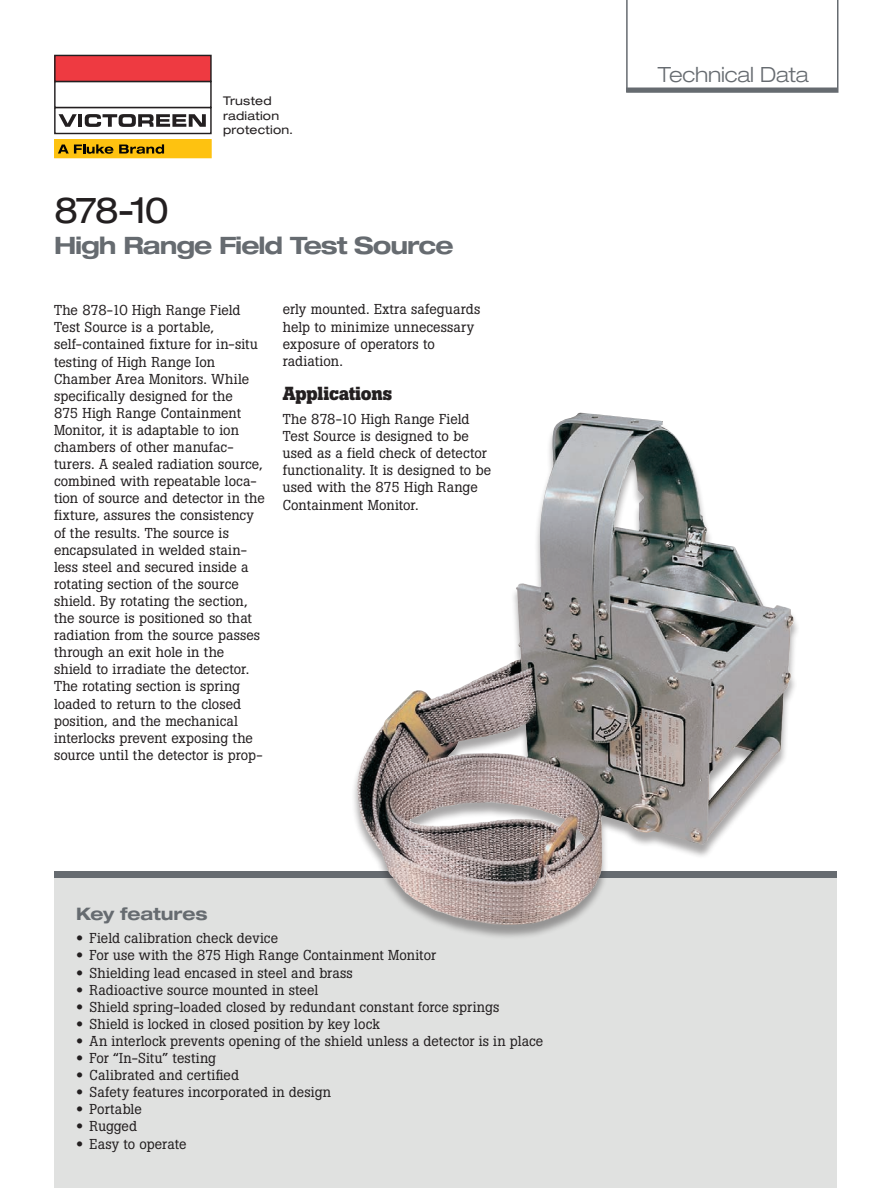
<style>
.page{position:relative;width:891px;height:1188px;background:#fff}
.page>*{position:absolute;margin:0;border:0;box-sizing:border-box;transform-origin:0 0}
.Product_number{font:expanded 36px "Helvetica Neue LT Pro";color:#231f20}
.Product_name{font:700 expanded 24px "Helvetica Neue LT Pro";letter-spacing:-.04em;color:#666b70}
.t1{font:300 expanded 21px "Helvetica Neue LT Pro";letter-spacing:-.01em;color:#666b70}
._1st_level_Subhead{font:700 18.75px "Boton Pro";letter-spacing:-.015em;color:#231f20}
.Gray_subhead{font:700 expanded 17.25px "Helvetica Neue LT Pro";letter-spacing:-.005em;color:#666b70}
.Body_1st_para{font:14.25px/17.1px "Boton Pro";letter-spacing:.005em;color:#231f20}
.Body_bulleted{font:14.25px "Boton Pro";letter-spacing:.005em;color:#231f20}
.t2{font:expanded 12px/14.4px "Helvetica Neue LT Pro";letter-spacing:.015em;color:#231f20}
.s1{font-family:"Helvetica Neue LT Pro";font-stretch:expanded}
</style>
<div class="page">
<svg style="left:626px;top:0;width:212px;height:93px"></svg>
<hr style="left:626px;top:88px;width:212px;height:4px;background:#666b70">
<div style="left:54px;top:107px;width:158px;height:27px;border:1px solid #231f20"></div>
<div style="left:54px;top:81px;width:158px;height:27px;border:1px solid #231f20"></div>
<div style="left:55px;top:55px;width:156px;height:26px;background:#ee3a41"></div>
<div style="left:54px;top:55px;width:158px;height:27px;border:1px solid #231f20"></div>
<svg style="left:59px;top:114px;width:18px;height:13px"></svg>
<hr style="left:78px;top:114px;width:4px;height:13px;background:#231f20">
<svg style="left:85px;top:114px;width:121px;height:13px"></svg>
<div style="left:55px;top:140px;width:156px;height:18px;background:#fec210"></div>
<div style="left:54px;top:139px;width:158px;height:19px;border:1px solid #fec210"></div>
<svg style="left:58px;top:144px;width:55px;height:10px"></svg>
<svg style="left:119px;top:144px;width:45px;height:10px"></svg>
<div style="left:54px;top:872px;width:783px;height:316px;background:#e0e1e0"></div>
<div style="left:54px;top:872px;width:783px;height:6px;background:#666b70"></div>
<div style="left:351px;top:414px;width:449px;height:526px;background:#231f20;opacity:.4"></div>
<img style="left:356px;top:413px;width:437px;height:512px">
<p class="t2" style="left:223px;top:94px;width:72px">Trusted radiation protection.</p>
<p class="Product_number" style="left:54px;top:188px;width:116px">878-10</p>
<p class="Product_name" style="left:54px;top:230px;width:401px">High Range Field Test Source</p>
<p class="Body_1st_para" style="left:54px;top:302px;width:212px">The 878-10 High Range Field<br>Test Source is a portable, self-contained fixture for in-situ testing of High Range Ion<br>Chamber Area Monitors. While specifically designed for the<br>875 High Range Containment<br>Monitor, it is adaptable to ion chambers of other manufac&shy;turers. A sealed radiation source, combined with repeatable loca&shy;tion of source and detector in the fixture, assures the consistency of the results. The source is encapsulated in welded stain&shy;less steel and secured inside a rotating section of the source shield. By rotating the section, the source is positioned so that radiation from the source passes through an exit hole in the shield to irradiate the detector.<br>The rotating section is spring loaded to return to the closed position, and the mechanical interlocks prevent exposing the source until the detector is prop-</p>
<p class="Body_1st_para" style="left:283px;top:301px;width:199px">erly mounted. Extra safeguards help to minimize unnecessary exposure of operators to radiation.</p>
<p class="_1st_level_Subhead" style="left:283px;top:381px;width:111px">Applications</p>
<p class="Body_1st_para" style="left:283px;top:411px;width:210px">The 878-10 High Range Field<br>Test Source is designed to be used as a field check of detector functionality. It is designed to be used with the 875 High Range<br>Containment Monitor.</p>
<p class="Gray_subhead" style="left:76px;top:902px;width:133px">Key features</p>
<p class="Body_bulleted" style="left:76px;top:929px;width:204px"><span class="s1">•</span> Field calibration check device</p>
<p class="Body_bulleted" style="left:76px;top:946px;width:361px"><span class="s1">•</span> For use with the 875 High Range Containment Monitor</p>
<p class="Body_bulleted" style="left:76px;top:963px;width:278px"><span class="s1">•</span> Shielding lead encased in steel and brass</p>
<p class="Body_bulleted" style="left:76px;top:980px;width:244px"><span class="s1">•</span> Radioactive source mounted in steel</p>
<p class="Body_bulleted" style="left:76px;top:998px;width:425px"><span class="s1">•</span> Shield spring-loaded closed by redundant constant force springs</p>
<p class="Body_bulleted" style="left:76px;top:1015px;width:305px"><span class="s1">•</span> Shield is locked in closed position by key lock</p>
<p class="Body_bulleted" style="left:76px;top:1032px;width:469px"><span class="s1">•</span> An interlock prevents opening of the shield unless a detector is in place</p>
<p class="Body_bulleted" style="left:76px;top:1049px;width:141px"><span class="s1">•</span> For “In-Situ” testing</p>
<p class="Body_bulleted" style="left:76px;top:1066px;width:164px"><span class="s1">•</span> Calibrated and certified</p>
<p class="Body_bulleted" style="left:76px;top:1083px;width:257px"><span class="s1">•</span> Safety features incorporated in design</p>
<p class="Body_bulleted" style="left:76px;top:1100px;width:67px"><span class="s1">•</span> Portable</p>
<p class="Body_bulleted" style="left:76px;top:1117px;width:63px"><span class="s1">•</span> Rugged</p>
<p class="Body_bulleted" style="left:76px;top:1134px;width:112px"><span class="s1">•</span> Easy to operate</p>
<h3 class="t1" style="left:658px;top:61px;width:153px">Technical Data</h3>
</div>
